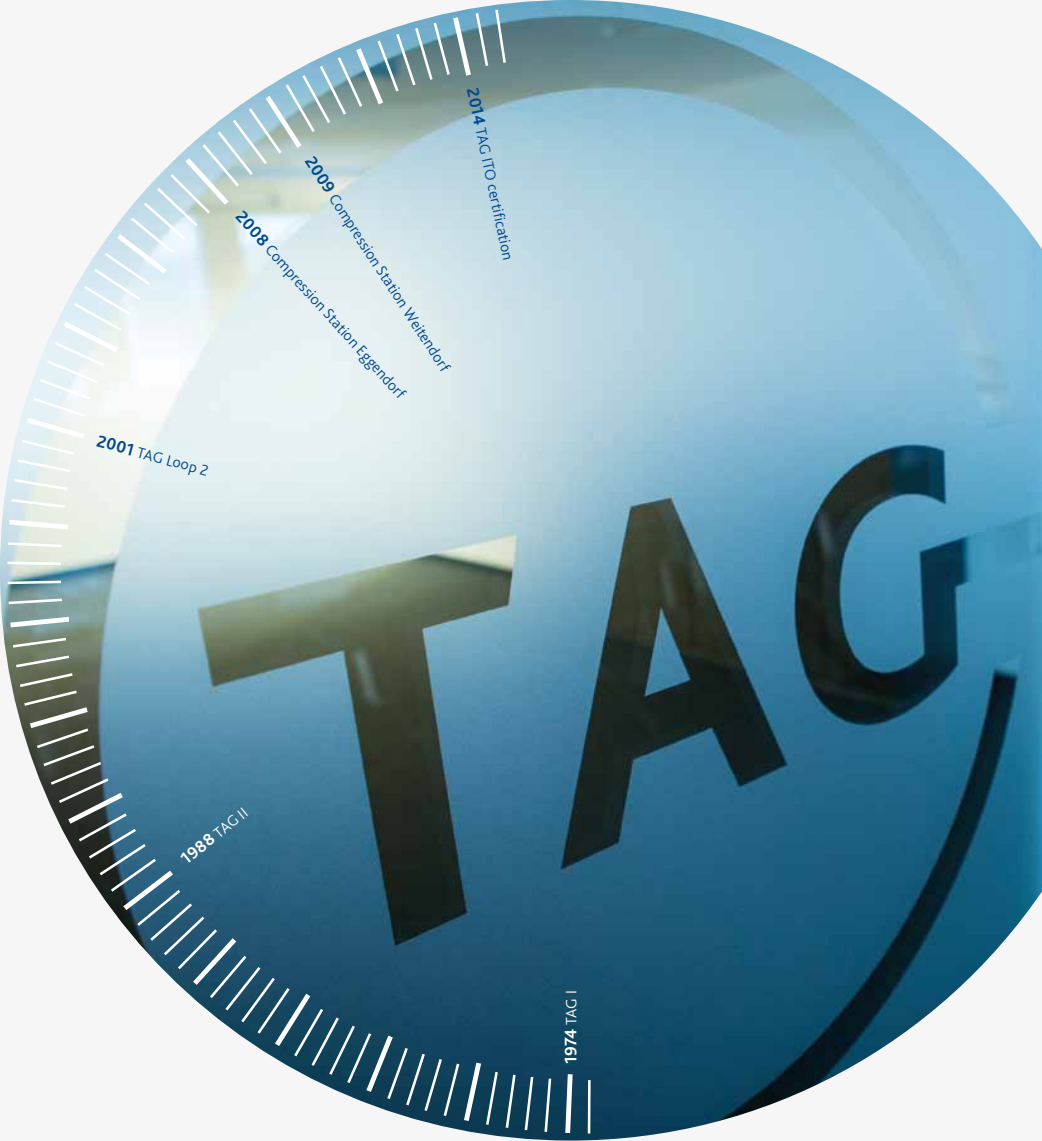
<style>
.page{position:relative;width:1042px;height:1141px;background:#fff}
.page>*{position:absolute;margin:0;border:0;box-sizing:border-box;transform-origin:0 0}
.t1{font:200 52.5px "Bliss Pro";color:#fff}
.t2{font:700 17.5px "Bliss Pro";color:#fff}
.t3{font:300 15.75px "Bliss Pro";color:#00488f}
.t4{font:300 15.75px "Bliss Pro";color:#fff}
.s1{font-weight:700;font-size:17.5px}
.s2{font-weight:300;font-size:15.75px}
</style>
<div class="page">
<img style="left:0;top:0;width:1042px;height:1141px">
<svg style="left:506px;top:1075px;width:10px;height:53px"></svg>
<svg style="left:525px;top:1077px;width:8px;height:53px"></svg>
<svg style="left:544px;top:1079px;width:7px;height:53px"></svg>
<svg style="left:565px;top:1074px;width:7px;height:59px"></svg>
<svg style="left:20px;top:673px;width:478px;height:452px"></svg>
<svg style="left:16px;top:656px;width:53px;height:11px"></svg>
<svg style="left:13px;top:638px;width:53px;height:10px"></svg>
<svg style="left:10px;top:617px;width:59px;height:10px"></svg>
<svg style="left:9px;top:599px;width:53px;height:5px"></svg>
<svg style="left:8px;top:581px;width:53px;height:3px"></svg>
<svg style="left:7px;top:562px;width:54px;height:3px"></svg>
<svg style="left:8px;top:542px;width:53px;height:5px"></svg>
<svg style="left:9px;top:520px;width:59px;height:10px"></svg>
<svg style="left:12px;top:499px;width:53px;height:9px"></svg>
<svg style="left:14px;top:479px;width:53px;height:11px"></svg>
<svg style="left:18px;top:13px;width:470px;height:459px"></svg>
<svg style="left:495px;top:10px;width:11px;height:53px"></svg>
<p class="t3" style="left:99px;top:434px;width:116px;rotate:15deg"><span class="s1">2001</span> TAG Loop 2</p>
<p class="t3" style="left:315px;top:154px;width:254px;rotate:57deg"><span class="s1">2009</span> Compression Station Weitendorf</p>
<p class="t3" style="left:244px;top:209px;width:247px;rotate:48deg"><span class="s1">2008</span> Compression Station Eggendorf</p>
<p class="t3" style="left:479px;top:87px;width:177px;rotate:78deg"><span class="s1">2014</span> TAG ITO certifi cation</p>
<p class="t4" style="left:179px;top:856px;width:82px;rotate:-39deg"><span class="s1">1988</span> TAG II</p>
<p class="t2" style="left:564px;top:1064px;width:75px;rotate:-90deg">1974 <span class="s2">TAG I</span></p>
<h1 class="t1" style="left:595px;top:1133px;width:14px;rotate:-180deg">|</h1>
</div>
